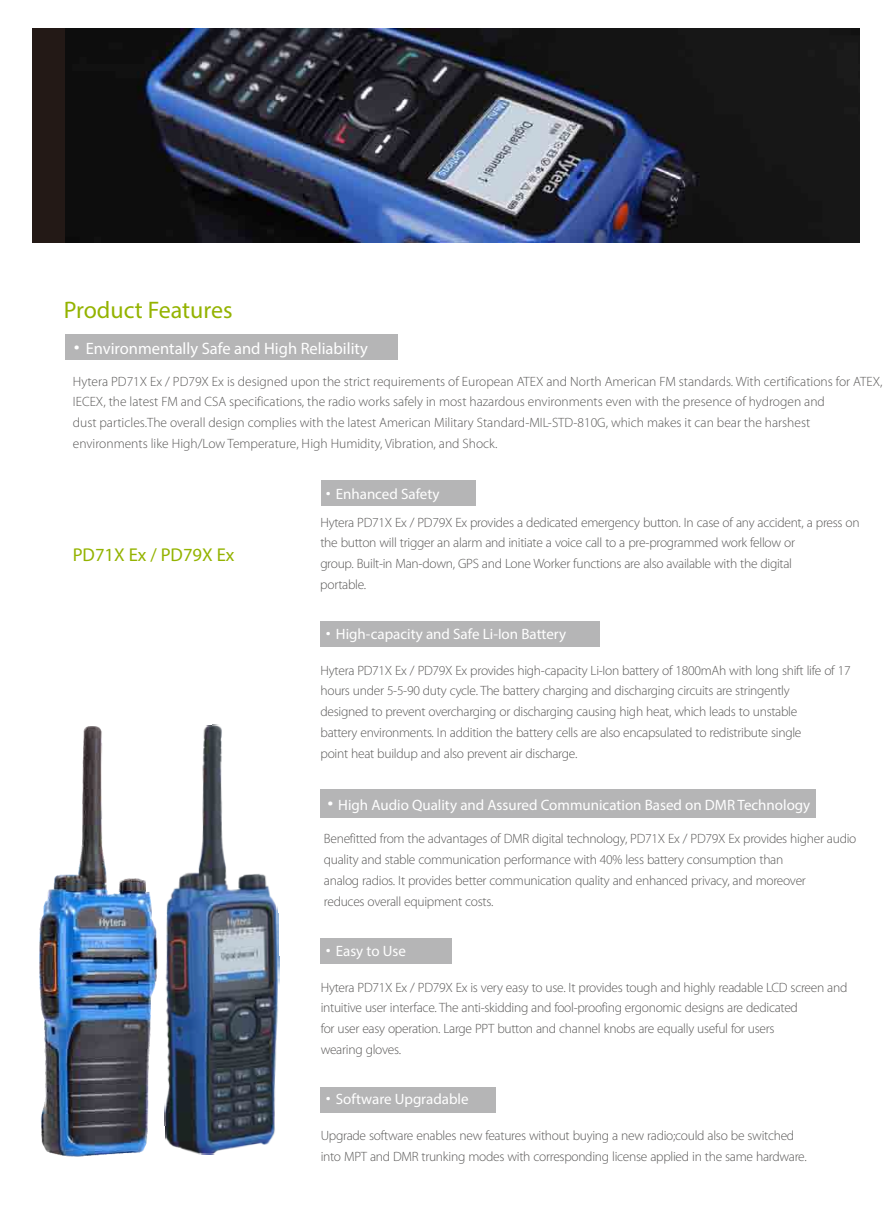
<style>
.page{position:relative;width:893px;height:1212px;background:#fff}
.page>*{position:absolute;margin:0;border:0;box-sizing:border-box;transform-origin:0 0}
.t1{font:24px "Myriad Pro";color:#94b301}
.t2{font:18.6px "Myriad Pro";color:#94b301}
.t3{font:16.5px "Myriad Pro";color:#fff}
.t4{font:15px "Myriad Pro";color:#fff}
.t5{font:300 13.5px/20.9px "Myriad Pro";letter-spacing:-.02em;color:#595857}
.t6{font:300 13.5px/20.9px "Myriad Pro";color:#595857}
.s1{font-family:"Sim Sun";font-size:18px}
.s2{font-family:"Sim Sun"}
</style>
<div class="page">
<div style="left:65px;top:334px;width:333px;height:26px;background:#b5b5b6"></div>
<div style="left:32px;top:28px;width:827px;height:215px;background:#231916"></div>
<img style="left:65px;top:28px;width:794px;height:215px">
<img style="left:164px;top:724px;width:116px;height:431px">
<div style="left:321px;top:480px;width:155px;height:26px;background:#b5b5b6"></div>
<div style="left:321px;top:938px;width:131px;height:26px;background:#b5b5b6"></div>
<div style="left:321px;top:621px;width:279px;height:26px;background:#b5b5b6"></div>
<div style="left:321px;top:789px;width:495px;height:29px;background:#b5b5b6"></div>
<div style="left:321px;top:1087px;width:175px;height:26px;background:#b5b5b6"></div>
<img style="left:39px;top:726px;width:119px;height:431px">
<h1 class="t1" style="left:64px;top:300px;width:170px">Product Features</h1>
<p class="t3" style="left:68px;top:341px;width:302px"><span class="s1">·</span>Environmentally Safe and High Reliability</p>
<p class="t6" style="left:73px;top:372px;width:811px">Hytera PD71X Ex / PD79X Ex is designed upon the strict requirements of European ATEX and North American FM standards. With certifications for ATEX, IECEX, the latest FM and CSA specifications, the radio works safely in most hazardous environments even with the presence of hydrogen and<br>dust particles.The overall design complies with the latest American Military Standard-MIL-STD-810G, which makes it can bear the harshest environments like High/Low Temperature, High Humidity, Vibration, and Shock.</p>
<h2 class="t2" style="left:73px;top:547px;width:163px">PD71X Ex / PD79X Ex</h2>
<p class="t4" style="left:321px;top:488px;width:120px"><span class="s2">·</span>Enhanced Safety</p>
<p class="t5" style="left:320px;top:513px;width:541px">Hytera PD71X Ex / PD79X Ex provides a dedicated emergency button. In case of any accident, a press on the button will trigger an alarm and initiate a voice call to a pre-programmed work fellow or<br>group. Built-in Man-down, GPS and Lone Worker functions are also available with the digital<br>portable.</p>
<p class="t4" style="left:321px;top:628px;width:247px"><span class="s2">·</span>High-capacity and Safe Li-Ion Battery</p>
<p class="t5" style="left:320px;top:661px;width:532px">Hytera PD71X Ex / PD79X Ex provides high-capacity Li-Ion battery of 1800mAh with long shift life of 17 hours under 5-5-90 duty cycle. The battery charging and discharging circuits are stringently<br>designed to prevent overcharging or discharging causing high heat, which leads to unstable<br>battery environments. In addition the battery cells are also encapsulated to redistribute single<br>point heat buildup and also prevent air discharge.</p>
<p class="t4" style="left:322px;top:798px;width:490px"><span class="s1">·</span>High Audio Quality and Assured Communication Based on DMR Technology</p>
<p class="t5" style="left:324px;top:829px;width:534px">Benefitted from the advantages of DMR digital technology, PD71X Ex / PD79X Ex provides higher audio quality and stable communication performance with 40% less battery consumption than<br>analog radios. It provides better communication quality and enhanced privacy, and moreover<br>reduces overall equipment costs.</p>
<p class="t4" style="left:321px;top:945px;width:87px"><span class="s2">·</span>Easy to Use</p>
<p class="t5" style="left:321px;top:978px;width:528px">Hytera PD71X Ex / PD79X Ex is very easy to use. It provides tough and highly readable LCD screen and intuitive user interface. The anti-skidding and fool-proofing ergonomic designs are dedicated<br>for user easy operation. Large PPT button and channel knobs are equally useful for users<br>wearing gloves.</p>
<p class="t4" style="left:321px;top:1093px;width:149px"><span class="s2">·</span>Software Upgradable</p>
<p class="t5" style="left:321px;top:1126px;width:487px">Upgrade software enables new features without buying a new radio;could also be switched into MPT and DMR trunking modes with corresponding license applied in the same hardware.</p>
</div>
